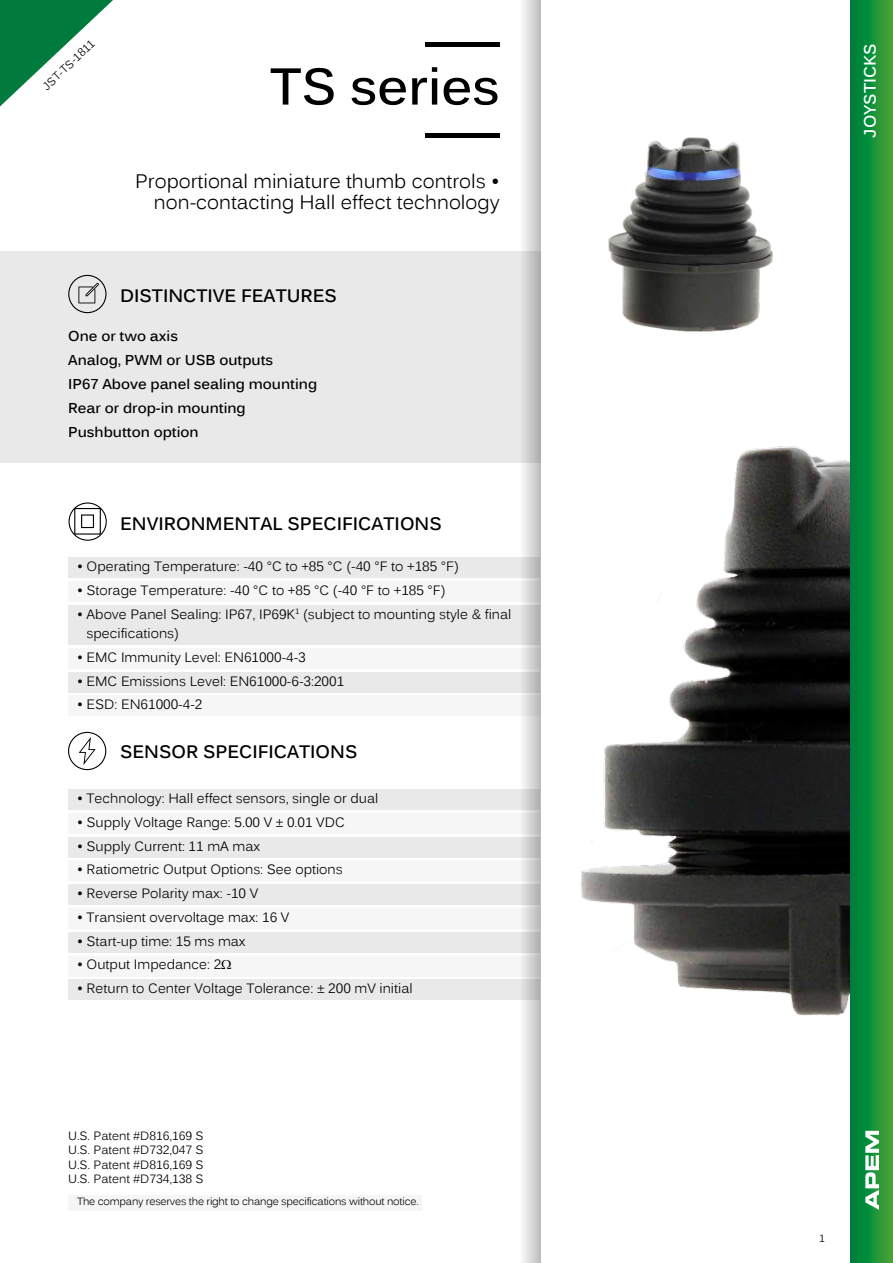
<style>
.page{position:relative;width:893px;height:1263px;background:#fff}
.page>*{position:absolute;margin:0;border:0;box-sizing:border-box;transform-origin:0 0}
.t1{font:700 51px "Kalinga";color:#000}
.t2{font:19.5px/21px "Kalinga";color:#000;text-align:right}
.t3{font:700 18px "Kalinga";color:#000}
.t4{font:700 16.5px "Kalinga";color:#fff}
.t5{font:700 14.25px/24px "Kalinga";color:#000}
.t6{font:13.5px/19.5px "Kalinga";color:#000}
.t7{font:12px/14.4px "Kalinga";color:#000;text-align:justify}
.t8{font:11.25px "Kalinga";color:#000}
.t9{font:10.5px "Kalinga";letter-spacing:-.02em;color:#000}
</style>
<div class="page">
<img style="left:411px;top:246px;width:439px;height:972px">
<div style="left:69px;top:790px;width:471px;height:20px;background:#e9e9e9"></div>
<div style="left:69px;top:813px;width:471px;height:20px;background:#f6f6f6"></div>
<div style="left:69px;top:837px;width:471px;height:20px;background:#e9e9e9"></div>
<div style="left:69px;top:861px;width:471px;height:20px;background:#f6f6f6"></div>
<div style="left:69px;top:885px;width:471px;height:20px;background:#e9e9e9"></div>
<div style="left:69px;top:908px;width:471px;height:20px;background:#f6f6f6"></div>
<div style="left:69px;top:932px;width:471px;height:20px;background:#e9e9e9"></div>
<div style="left:69px;top:956px;width:471px;height:20px;background:#f6f6f6"></div>
<div style="left:69px;top:980px;width:471px;height:20px;background:#e9e9e9"></div>
<svg style="left:68px;top:732px;width:38px;height:38px"></svg>
<div style="left:0;top:251px;width:540px;height:211px;background:#e9e9e9"></div>
<svg style="left:68px;top:275px;width:39px;height:38px"></svg>
<div style="left:69px;top:558px;width:471px;height:20px;background:#e9e9e9"></div>
<div style="left:69px;top:581px;width:471px;height:20px;background:#f6f6f6"></div>
<div style="left:69px;top:605px;width:471px;height:40px;background:#e9e9e9"></div>
<div style="left:69px;top:648px;width:471px;height:20px;background:#f6f6f6"></div>
<div style="left:69px;top:672px;width:471px;height:20px;background:#e9e9e9"></div>
<div style="left:69px;top:696px;width:471px;height:20px;background:#f6f6f6"></div>
<svg style="left:69px;top:502px;width:38px;height:39px"></svg>
<div style="left:74px;top:508px;width:27px;height:27px;border:1px solid #000"></div>
<div style="left:81px;top:514px;width:13px;height:14px;border:1px solid #000"></div>
<hr style="left:426px;top:134px;width:74px;height:4px;background:#000">
<hr style="left:426px;top:43px;width:74px;height:4px;background:#000">
<svg style="left:519px;top:0;width:21px;height:1263px"></svg>
<div style="left:69px;top:1195px;width:353px;height:15px;background:#f6f6f6"></div>
<img style="left:593px;top:137px;width:194px;height:218px">
<svg style="left:850px;top:0;width:43px;height:1263px"></svg>
<svg style="left:0;top:0;width:113px;height:106px"></svg>
<svg style="left:865px;top:1131px;width:14px;height:79px"></svg>
<p class="t8" style="left:40px;top:83px;width:68px;rotate:-44deg">JST-TS-1811</p>
<h1 class="t1" style="left:270px;top:53px;width:231px">TS series</h1>
<h2 class="t2" style="left:135px;top:173px;width:366px">Proportional miniature thumb controls • non-contacting Hall effect technology</h2>
<h3 class="t3" style="left:120px;top:283px;width:218px">DISTINCTIVE FEATURES</h3>
<p class="t5" style="left:68px;top:325px;width:250px">One or two axis<br>Analog, PWM or USB outputs<br>IP67 Above panel sealing mounting<br>Rear or drop-in mounting<br>Pushbutton option</p>
<h3 class="t3" style="left:120px;top:511px;width:323px">ENVIRONMENTAL SPECIFICATIONS</h3>
<p class="t6" style="left:77px;top:558px;width:383px">• Operating Temperature: -40 °C to +85 °C (-40 °F to +185 °F)</p>
<p class="t6" style="left:77px;top:582px;width:370px">• Storage Temperature: -40 °C to +85 °C (-40 °F to +185 °F)</p>
<p class="t6" style="left:87px;top:605px;width:426px;text-indent:-10px">• Above Panel Sealing: IP67, IP69K<sup>1</sup> (subject to mounting style &amp; final specifications)</p>
<p class="t6" style="left:77px;top:649px;width:230px">• EMC Immunity Level: EN61000-4-3</p>
<p class="t6" style="left:77px;top:672px;width:269px">• EMC Emissions Level: EN61000-6-3:2001</p>
<p class="t6" style="left:77px;top:696px;width:127px">• ESD: EN61000-4-2</p>
<h3 class="t3" style="left:120px;top:740px;width:239px">SENSOR SPECIFICATIONS</h3>
<p class="t6" style="left:77px;top:790px;width:303px">• Technology: Hall effect sensors, single or dual</p>
<p class="t6" style="left:77px;top:814px;width:269px">• Supply Voltage Range: 5.00 V ± 0.01 VDC</p>
<p class="t6" style="left:77px;top:837px;width:185px">• Supply Current: 11 mA max</p>
<p class="t6" style="left:77px;top:861px;width:267px">• Ratiometric Output Options: See options</p>
<p class="t6" style="left:77px;top:885px;width:183px">• Reverse Polarity max: -10 V</p>
<p class="t6" style="left:77px;top:909px;width:214px">• Transient overvoltage max: 16 V</p>
<p class="t6" style="left:77px;top:932px;width:170px">• Start-up time: 15 ms max</p>
<p class="t6" style="left:77px;top:956px;width:146px">• Output Impedance: 2</p>
<p class="t6" style="left:77px;top:980px;width:337px">• Return to Center Voltage Tolerance: ± 200 mV initial</p>
<p class="t7" style="left:68px;top:1130px;width:137px">U.S. Patent #D816,169 S U.S. Patent #D732,047 S U.S. Patent #D816,169 S U.S. Patent #D734,138 S</p>
<p class="t9" style="left:77px;top:1195px;width:343px">The company reserves the right to change specifications without notice.</p>
<p class="t4" style="left:859px;top:138px;width:96px;rotate:-90deg">JOYSTICKS</p>
<p class="t9" style="left:819px;top:1231px;width:7px">1</p>
</div>
